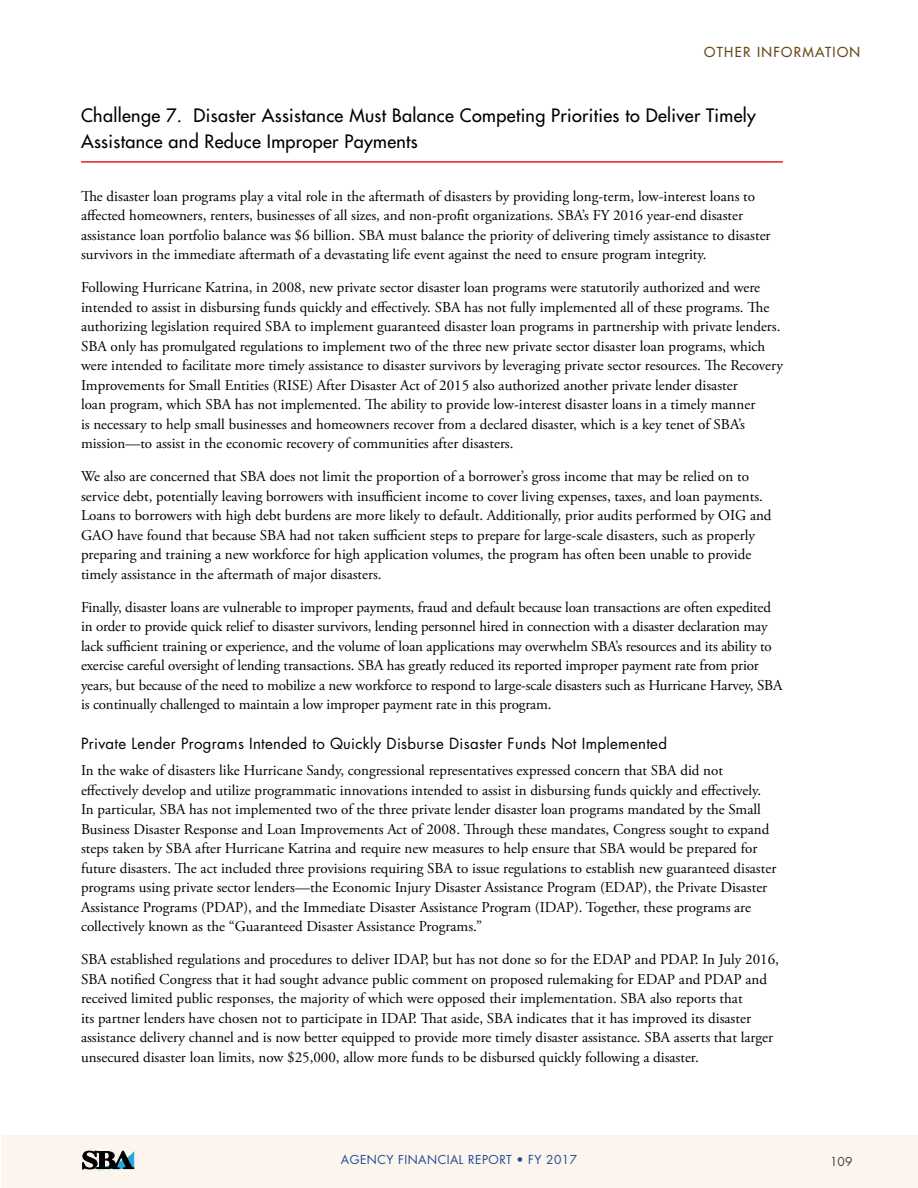
<style>
.page{position:relative;width:918px;height:1188px;background:#fff}
.page>*{position:absolute;margin:0;border:0;box-sizing:border-box;transform-origin:0 0}
.t1{font:18px/25.5px "Futura";letter-spacing:.02em;color:#000}
.t2{font:15px/19.5px "Adobe Garamond Pro";color:#000}
.t3{font:15px "Futura";letter-spacing:.02em;color:#000}
.t4{font:13.5px "Futura";letter-spacing:.1em;color:#684817}
.t5{font:12px "Futura";letter-spacing:.04em;color:#1f4996}
.t6{font:12px "Futura";color:#414042}
</style>
<div class="page">
<div style="left:1px;top:1136px;width:917px;height:52px;background:#fbf5ee"></div>
<svg style="left:83px;top:1151px;width:51px;height:18px"></svg>
<hr style="left:81px;top:161px;width:702px;height:2px;background:#ed1d24">
<p class="t4" style="left:704px;top:44px;width:157px">OTHER INFORMATION</p>
<h4 class="t1" style="left:81px;top:103px;width:676px">Challenge 7. Disaster Assistance Must Balance Competing Priorities to Deliver Timely<br>Assistance and Reduce Improper Payments</h4>
<p class="t2" style="left:81px;top:187px;width:691px">The disaster loan programs play a vital role in the aftermath of disasters by providing long-term, low-interest loans to affected homeowners, renters, businesses of all sizes, and non-profit organizations. SBA’s FY 2016 year-end disaster assistance loan portfolio balance was $6 billion. SBA must balance the priority of delivering timely assistance to disaster survivors in the immediate aftermath of a devastating life event against the need to ensure program integrity.</p>
<p class="t2" style="left:81px;top:278px;width:704px">Following Hurricane Katrina, in 2008, new private sector disaster loan programs were statutorily authorized and were intended to assist in disbursing funds quickly and effectively. SBA has not fully implemented all of these programs. The authorizing legislation required SBA to implement guaranteed disaster loan programs in partnership with private lenders.<br>SBA only has promulgated regulations to implement two of the three new private sector disaster loan programs, which were intended to facilitate more timely assistance to disaster survivors by leveraging private sector resources. The Recovery Improvements for Small Entities (RISE) After Disaster Act of 2015 also authorized another private lender disaster<br>loan program, which SBA has not implemented. The ability to provide low-interest disaster loans in a timely manner<br>is necessary to help small businesses and homeowners recover from a declared disaster, which is a key tenet of SBA’s mission—to assist in the economic recovery of communities after disasters.</p>
<p class="t2" style="left:81px;top:467px;width:692px">We also are concerned that SBA does not limit the proportion of a borrower’s gross income that may be relied on to service debt, potentially leaving borrowers with insufficient income to cover living expenses, taxes, and loan payments.<br>Loans to borrowers with high debt burdens are more likely to default. Additionally, prior audits performed by OIG and GAO have found that because SBA had not taken sufficient steps to prepare for large-scale disasters, such as properly preparing and training a new workforce for high application volumes, the program has often been unable to provide timely assistance in the aftermath of major disasters.</p>
<p class="t2" style="left:81px;top:598px;width:703px">Finally, disaster loans are vulnerable to improper payments, fraud and default because loan transactions are often expedited in order to provide quick relief to disaster survivors, lending personnel hired in connection with a disaster declaration may lack sufficient training or experience, and the volume of loan applications may overwhelm SBA’s resources and its ability to exercise careful oversight of lending transactions. SBA has greatly reduced its reported improper payment rate from prior years, but because of the need to mobilize a new workforce to respond to large-scale disasters such as Hurricane Harvey, SBA is continually challenged to maintain a low improper payment rate in this program.</p>
<h5 class="t3" style="left:81px;top:734px;width:588px">Private Lender Programs Intended to Quickly Disburse Disaster Funds Not Implemented</h5>
<p class="t2" style="left:81px;top:761px;width:697px">In the wake of disasters like Hurricane Sandy, congressional representatives expressed concern that SBA did not effectively develop and utilize programmatic innovations intended to assist in disbursing funds quickly and effectively.<br>In particular, SBA has not implemented two of the three private lender disaster loan programs mandated by the Small Business Disaster Response and Loan Improvements Act of 2008. Through these mandates, Congress sought to expand steps taken by SBA after Hurricane Katrina and require new measures to help ensure that SBA would be prepared for future disasters. The act included three provisions requiring SBA to issue regulations to establish new guaranteed disaster programs using private sector lenders—the Economic Injury Disaster Assistance Program (EDAP), the Private Disaster Assistance Programs (PDAP), and the Immediate Disaster Assistance Program (IDAP). Together, these programs are collectively known as the “Guaranteed Disaster Assistance Programs.”</p>
<p class="t2" style="left:81px;top:950px;width:699px">SBA established regulations and procedures to deliver IDAP, but has not done so for the EDAP and PDAP. In July 2016, SBA notified Congress that it had sought advance public comment on proposed rulemaking for EDAP and PDAP and received limited public responses, the majority of which were opposed their implementation. SBA also reports that<br>its partner lenders have chosen not to participate in IDAP. That aside, SBA indicates that it has improved its disaster assistance delivery channel and is now better equipped to provide more timely disaster assistance. SBA asserts that larger unsecured disaster loan limits, now $25,000, allow more funds to be disbursed quickly following a disaster.</p>
<p class="t5" style="left:341px;top:1152px;width:238px">AGENCY FINANCIAL REPORT • FY 2017</p>
<p class="t6" style="left:830px;top:1154px;width:24px">109</p>
</div>
